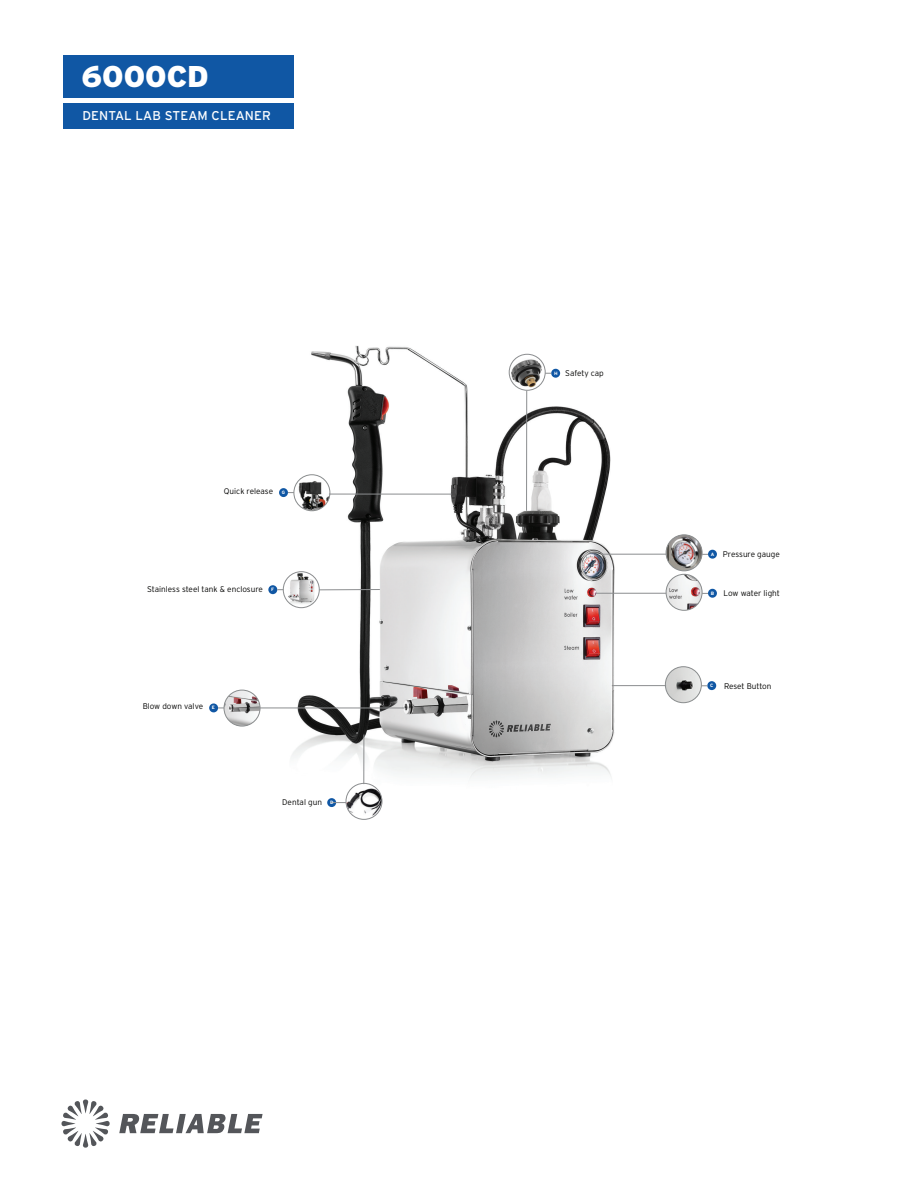
<style>
.page{position:relative;width:918px;height:1188px;background:#fff}
.page>*{position:absolute;margin:0;border:0;box-sizing:border-box;transform-origin:0 0}
.t1{font:900 30px "Interstate";color:#fff}
.t2{font:12.75px "Interstate";letter-spacing:.01em;color:#fff}
.t3{font:300 8.25px "Interstate";color:#050504}
.t4{font:700 4.8px "Interstate";color:#fff}
.s1{font-weight:700;font-size:4.8px;color:#fff}
</style>
<div class="page">
<div style="left:63px;top:103px;width:231px;height:26px;background:#1057a4"></div>
<div style="left:63px;top:55px;width:231px;height:42px;background:#1057a4"></div>
<img style="left:280px;top:345px;width:357px;height:452px">
<img style="left:346px;top:783px;width:36px;height:36px;border-radius:18px">
<div style="left:346px;top:783px;width:36px;height:37px;border:1px solid #8b8d8f;border-radius:50%"></div>
<div style="left:327px;top:798px;width:9px;height:9px;background:#1057a4;border-radius:50%"></div>
<img style="left:666px;top:535px;width:36px;height:36px;border-radius:18px">
<div style="left:666px;top:535px;width:36px;height:36px;border:1px solid #898c8d;border-radius:50%"></div>
<div style="left:708px;top:550px;width:9px;height:9px;background:#1057a4;border-radius:50%"></div>
<img style="left:286px;top:572px;width:33px;height:33px">
<div style="left:283px;top:571px;width:37px;height:37px;border:1px solid #8b8d8f;border-radius:50%"></div>
<div style="left:268px;top:585px;width:9px;height:9px;background:#1057a4;border-radius:50%"></div>
<img style="left:511px;top:358px;width:31px;height:31px">
<div style="left:509px;top:354px;width:37px;height:37px;border:1px solid #8b8d8f;border-radius:50%"></div>
<div style="left:551px;top:369px;width:9px;height:9px;background:#1057a4;border-radius:50%"></div>
<img style="left:224px;top:690px;width:36px;height:36px">
<div style="left:224px;top:690px;width:36px;height:36px;border:1px solid #898c8d;border-radius:50%"></div>
<div style="left:209px;top:703px;width:9px;height:9px;background:#1057a4;border-radius:50%"></div>
<img style="left:294px;top:477px;width:36px;height:34px">
<div style="left:294px;top:475px;width:36px;height:36px;border:1px solid #898c8d;border-radius:50%"></div>
<div style="left:279px;top:488px;width:9px;height:9px;background:#1057a4;border-radius:50%"></div>
<img style="left:666px;top:574px;width:36px;height:36px;border-radius:18px">
<div style="left:666px;top:574px;width:36px;height:37px;border:1px solid #898c8d;border-radius:50%"></div>
<div style="left:708px;top:589px;width:9px;height:9px;background:#1057a4;border-radius:50%"></div>
<img style="left:665px;top:667px;width:36px;height:36px;border-radius:18px">
<div style="left:665px;top:667px;width:37px;height:36px;border:1px solid #898c8d;border-radius:50%"></div>
<div style="left:707px;top:681px;width:9px;height:9px;background:#1057a4;border-radius:50%"></div>
<hr style="left:329px;top:494px;width:122px;height:1px;background:#8b8d8f">
<hr style="left:602px;top:554px;width:64px;height:1px;background:#8b8d8f">
<hr style="left:319px;top:589px;width:61px;height:1px;background:#8b8d8f">
<hr style="left:596px;top:593px;width:70px;height:1px;background:#8b8d8f">
<hr style="left:612px;top:685px;width:54px;height:1px;background:#8b8d8f">
<hr style="left:249px;top:708px;width:155px;height:1px;background:#8b8d8f">
<svg style="left:331px;top:802px;width:15px;height:1px"></svg>
<hr style="left:363px;top:735px;width:1px;height:49px;background:#8b8d8f">
<hr style="left:526px;top:391px;width:1px;height:120px;background:#8b8d8f">
<svg style="left:62px;top:1100px;width:48px;height:48px"></svg>
<svg style="left:119px;top:1114px;width:144px;height:19px"></svg>
<h1 class="t1" style="left:81px;top:60px;width:129px">6000CD</h1>
<h2 class="t2" style="left:82px;top:108px;width:190px">DENTAL LAB STEAM CLEANER</h2>
<p class="t3" style="left:224px;top:487px;width:63px">Quick release <span class="s1">G</span></p>
<p class="t3" style="left:147px;top:584px;width:129px">Stainless steel tank &amp; enclosure <span class="s1">F</span></p>
<p class="t3" style="left:143px;top:702px;width:74px">Blow down valve <span class="s1">E</span></p>
<p class="t3" style="left:282px;top:797px;width:53px">Dental gun <span class="s1">D</span></p>
<p class="t3" style="left:554px;top:368px;width:51px"><span class="s1">H</span> Safety cap</p>
<p class="t3" style="left:711px;top:550px;width:71px"><sup>A</sup> Pressure gauge</p>
<p class="t3" style="left:711px;top:589px;width:71px"><sup>B</sup> Low water light</p>
<p class="t4" style="left:710px;top:683px;width:5px">C</p>
<p class="t3" style="left:724px;top:681px;width:49px">Reset Button</p>
</div>
